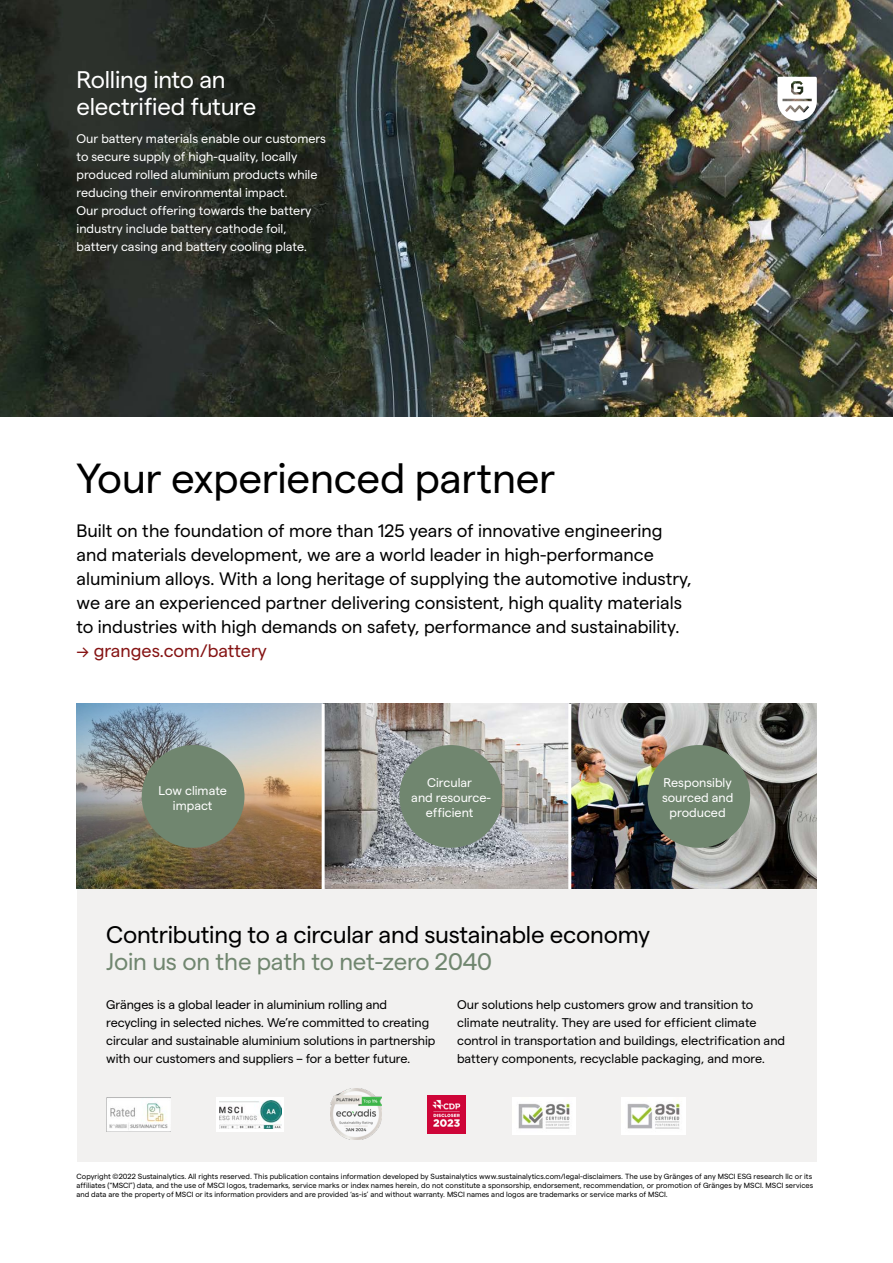
<style>
.page{position:relative;width:893px;height:1263px;background:#fff}
.page>*{position:absolute;margin:0;border:0;box-sizing:border-box;transform-origin:0 0}
.t1{font:42px "Matter";letter-spacing:-.01em;color:#000}
.t2{font:24px "Matter";letter-spacing:-.01em;color:#000}
.t3{font:24px/27px "Matter";letter-spacing:-.01em;color:#fff}
.t4{font:24px "Matter";letter-spacing:-.01em;color:#70866f}
.t5{font:18px/24px "Matter";color:#000}
.t6{font:18px "Matter";color:#851313}
.t7{font:12.6px/18px "Matter";letter-spacing:-.005em;color:#000}
.t8{font:12.6px/18px "Matter";color:#fff;text-align:center}
.t9{font:7.5px/9px "Matter";letter-spacing:.005em;color:#000}
</style>
<div class="page">
<div style="left:77px;top:889px;width:739px;height:272px;background:#f2f1f0"></div>
<img style="left:0;top:0;width:893px;height:417px">
<svg style="left:777px;top:77px;width:40px;height:44px"></svg>
<img style="left:77px;top:704px;width:739px;height:185px">
<div style="left:142px;top:745px;width:102px;height:103px;background:#70866f;border-radius:50%"></div>
<div style="left:399px;top:745px;width:103px;height:103px;background:#70866f;border-radius:50%"></div>
<div style="left:647px;top:745px;width:103px;height:103px;background:#70866f;border-radius:50%"></div>
<hr style="left:322px;top:704px;width:3px;height:185px;background:#fff">
<hr style="left:568px;top:704px;width:3px;height:185px;background:#fff">
<svg style="left:217px;top:1097px;width:67px;height:34px"></svg>
<img style="left:220px;top:1101px;width:61px;height:27px">
<img style="left:106px;top:1097px;width:64px;height:34px">
<img style="left:512px;top:1097px;width:64px;height:37px">
<img style="left:428px;top:1095px;width:38px;height:38px">
<img style="left:330px;top:1089px;width:51px;height:51px">
<img style="left:622px;top:1097px;width:64px;height:37px">
<h2 class="t3" style="left:77px;top:64px;width:181px">Rolling into an electrified future</h2>
<p class="t8" style="left:77px;top:129px;width:251px;text-align:left">Our battery materials enable our customers to secure supply of high-quality, locally produced rolled aluminium products while reducing their environmental impact.<br>Our product offering towards the battery industry include battery cathode foil, battery casing and battery cooling plate.</p>
<h1 class="t1" style="left:77px;top:447px;width:480px">Your experienced partner</h1>
<p class="t5" style="left:77px;top:517px;width:617px">Built on the foundation of more than 125 years of innovative engineering and materials development, we are a world leader in high-performance aluminium alloys. With a long heritage of supplying the automotive industry, we are an experienced partner delivering consistent, high quality materials to industries with high demands on safety, performance and sustainability.</p>
<h3 class="t6" style="left:77px;top:638px;width:192px">-&gt; granges.com/battery</h3>
<h3 class="t8" style="left:159px;top:782px;width:70px;line-height:15px">Low climate impact</h3>
<h3 class="t8" style="left:411px;top:774px;width:81px;line-height:15px">Circular<br>and resource&shy;efficient</h3>
<h3 class="t8" style="left:662px;top:774px;width:73px;line-height:15px">Responsibly sourced and produced</h3>
<h2 class="t2" style="left:106px;top:917px;width:545px">Contributing to a circular and sustainable economy</h2>
<h2 class="t4" style="left:106px;top:944px;width:387px">Join us on the path to net-zero 2040</h2>
<h3 class="t7" style="left:106px;top:995px;width:331px">Gränges is a global leader in aluminium rolling and recycling in selected niches. We’re committed to creating circular and sustainable aluminium solutions in partnership with our customers and suppliers – for a better future.</h3>
<h3 class="t7" style="left:457px;top:995px;width:330px">Our solutions help customers grow and transition to climate neutrality. They are used for efficient climate control in transportation and buildings, electrification and battery components, recyclable packaging, and more.</h3>
<p class="t9" style="left:77px;top:1171px;width:738px">Copyright ©2022 Sustainalytics. All rights reserved. This publication contains information developed by Sustainalytics www.sustainalytics.com/legal-disclaimers. The use by Gränges of any MSCI ESG research llc or its affiliates (“MSCI”) data, and the use of MSCI logos, trademarks, service marks or index names herein, do not constitute a sponsorship, endorsement, recommendation, or promotion of Gränges by MSCI. MSCI services and data are the property of MSCI or its information providers and are provided ‘as-is’ and without warranty. MSCI names and logos are trademarks or service marks of MSCI.</p>
</div>
